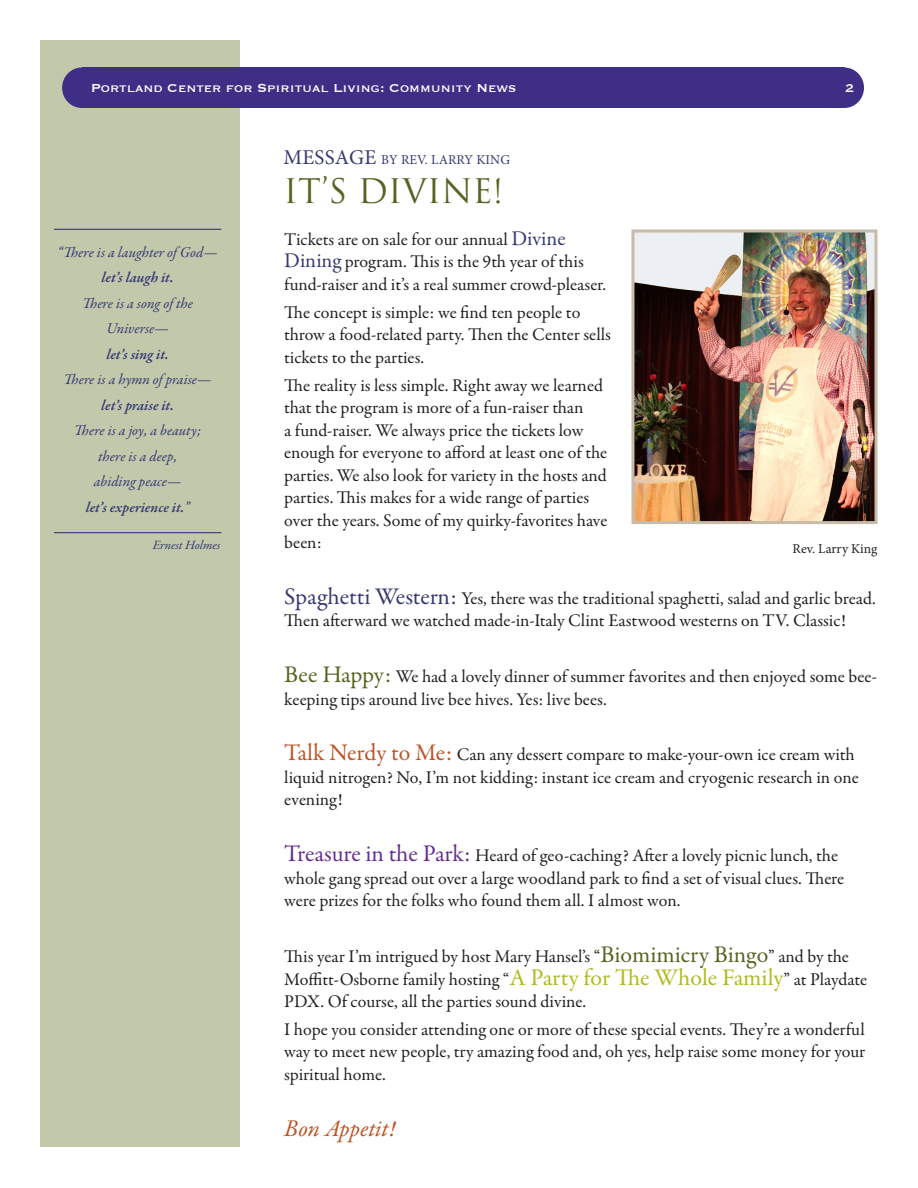
<style>
.page{position:relative;width:918px;height:1188px;background:#fff}
.page>*{position:absolute;margin:0;border:0;box-sizing:border-box;transform-origin:0 0}
.Head_1{font:33px "Trajan Pro";color:#566421}
.Body{font:italic 24px "Garamond Premr Pro";letter-spacing:-.005em;color:#bb5427}
.Body-2{font:18px/22.5px "Garamond Premr Pro";color:#231f20}
.sidebar_quote{font:italic 15px/25.5px "Garamond Premr Pro";color:#363a74;text-align:center}
.t1{font:15px "Copperplate";color:#fff}
.Head_2_CAPs{font:13.5px "Minion Pro";letter-spacing:.01em;color:#363a74}
.t2{font:13.5px "Minion Pro";color:#231f20}
.Calendar__Date_time{font:italic 12.75px "Garamond Premr Pro";letter-spacing:-.005em;color:#363a74}
.s1{font-weight:600}
.s2{font-size:21px}
.s3{font-size:21px;color:#363a74}
.s4{font-size:24px;color:#363a74}
.s5{font-size:24px;color:#566421}
.s6{font-size:24px;color:#bb5427}
.s7{font-size:24px;color:#652d91}
.s8{font-size:24px;color:#b0bb1d}
</style>
<div class="page">
<div style="left:40px;top:40px;width:200px;height:1108px;background:#c2c9ab"></div>
<div style="left:62px;top:68px;width:40px;height:40px;background:#3f2e86;border-radius:50%"></div>
<div style="left:825px;top:68px;width:39px;height:40px;background:#3f2e86;border-radius:50%"></div>
<div style="left:82px;top:68px;width:762px;height:40px;background:#3f2e86"></div>
<img style="left:636px;top:234px;width:238px;height:286px">
<div style="left:632px;top:230px;width:246px;height:294px;border:3px solid #c7bba9"></div>
<hr style="left:54px;top:229px;width:167px;height:1px;background:#363a74">
<hr style="left:54px;top:532px;width:167px;height:1px;background:#363a74">
<p class="t1" style="left:91px;top:79px;width:427px">Portland Center for Spiritual Living: Community News</p>
<p class="t1" style="left:845px;top:79px;width:11px">2</p>
<p class="sidebar_quote" style="left:58px;top:240px;width:162px">“There is a laughter of God— <span class="s1">let’s laugh it.<br></span>There is a song of the<br>Universe—<br><span class="s1">let’s sing it.<br></span>There is a hymn of praise— <span class="s1">let’s praise it.<br></span>There is a joy, a beauty;<br>there is a deep,<br>abiding peace—<br><span class="s1">let’s experience it.</span>”</p>
<p class="Calendar__Date_time" style="left:153px;top:537px;width:69px">Ernest Holmes</p>
<p class="Head_2_CAPs" style="left:284px;top:150px;width:228px"><span class="s2">MESSAGE</span> BY REV. LARRY KING</p>
<p class="Head_1" style="left:284px;top:170px;width:221px">IT’S DIVINE!</p>
<p class="Body-2" style="left:284px;top:228px;width:323px">Tickets are on sale for our annual <span class="s3">Divine<br>Dining</span> program. This is the 9th year of this fund-raiser and it’s a real summer crowd-pleaser.</p>
<p class="Body-2" style="left:284px;top:301px;width:328px">The concept is simple: we find ten people to throw a food-related party. Then the Center sells tickets to the parties.</p>
<p class="Body-2" style="left:284px;top:374px;width:325px">The reality is less simple. Right away we learned that the program is more of a fun-raiser than<br>a fund-raiser. We always price the tickets low enough for everyone to afford at least one of the parties. We also look for variety in the hosts and parties. This makes for a wide range of parties over the years. Some of my quirky-favorites have been:</p>
<p class="Body-2" style="left:284px;top:587px;width:593px"><span class="s4">Spaghetti Western:</span> Yes, there was the traditional spaghetti, salad and garlic bread.<br>Then afterward we watched made-in-Italy Clint Eastwood westerns on TV. Classic!</p>
<p class="Body-2" style="left:284px;top:666px;width:594px"><span class="s5">Bee Happy:</span> We had a lovely dinner of summer favorites and then enjoyed some bee&shy;keeping tips around live bee hives. Yes: live bees.</p>
<p class="Body-2" style="left:284px;top:744px;width:576px"><span class="s6">Talk Nerdy to Me:</span> Can any dessert compare to make-your-own ice cream with liquid nitrogen? No, I’m not kidding: instant ice cream and cryogenic research in one evening!</p>
<p class="Body-2" style="left:284px;top:845px;width:562px"><span class="s7">Treasure in the Park:</span> Heard of geo-caching? After a lovely picnic lunch, the whole gang spread out over a large woodland park to find a set of visual clues. There were prizes for the folks who found them all. I almost won.</p>
<p class="Body-2" style="left:284px;top:946px;width:584px">This year I’m intrigued by host Mary Hansel’s “<span class="s5">Biomimicry Bingo</span>” and by the<br>Moffitt-Osborne family hosting “<span class="s8">A Party for The Whole Family</span>” at Playdate<br>PDX. Of course, all the parties sound divine.</p>
<p class="Body-2" style="left:284px;top:1018px;width:583px;text-align:justify">I hope you consider attending one or more of these special events. They’re a wonderful way to meet new people, try amazing food and, oh yes, help raise some money for your spiritual home.</p>
<p class="Body" style="left:284px;top:1113px;width:113px">Bon Appetit!</p>
<p class="t2" style="left:793px;top:539px;width:86px">Rev. Larry King</p>
</div>
